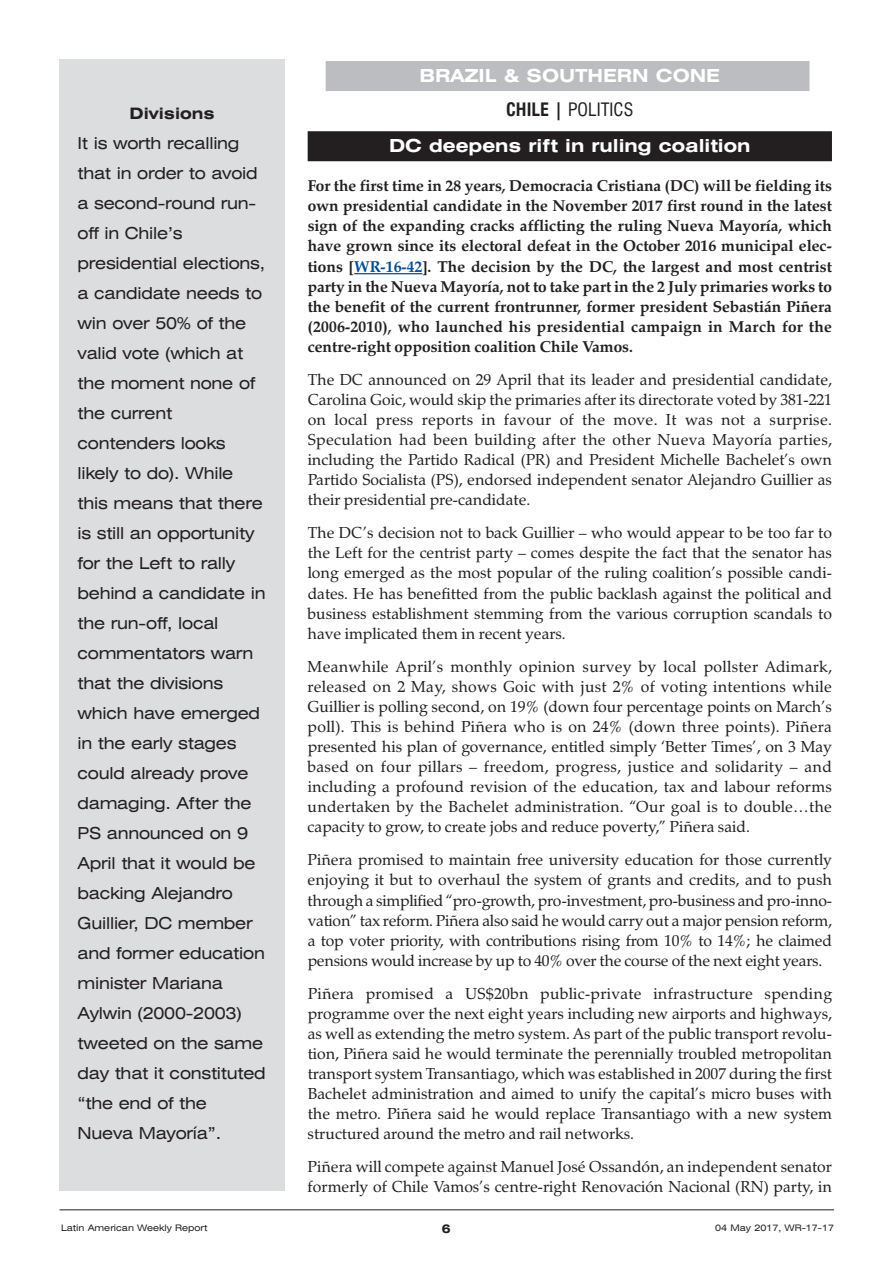
<style>
.page{position:relative;width:893px;height:1263px;background:#fff}
.page>*{position:absolute;margin:0;border:0;box-sizing:border-box;transform-origin:0 0}
.t1{font:700 expanded 18px/33.6px "Swiss 721 BT";color:#fff;text-align:center}
.t2{font:expanded 16.5px/30px "Swiss 721 BT";letter-spacing:-.015em;color:#231f20}
.t3{font:15.75px/20.1px "Zapf Calligraphic 801 BT";color:#231f20;text-align:justify}
.t4{font:700 15.75px/20.1px "Zapf Calligraphic 801 BT";color:#231f20;text-align:justify}
.t5{font:700 expanded 15.75px "Swiss 721 BT";color:#231f20}
.t6{font:700 expanded 12px "Swiss 721 BT";color:#231f20}
.t7{font:expanded 9px "Swiss 721 BT";color:#231f20}
.s1{font-stretch:condensed;color:#231f20}
.s2{font-weight:400;font-stretch:condensed;color:#231f20}
.s3{color:#014d95}
</style>
<div class="page">
<div style="left:326px;top:61px;width:483px;height:30px;background:#bcbdc0"></div>
<div style="left:308px;top:131px;width:524px;height:30px;background:#231f20"></div>
<hr style="left:354px;top:273px;width:68px;height:1px;background:#014d95">
<div style="left:60px;top:60px;width:225px;height:1131px;background:#dcdddf"></div>
<hr style="left:60px;top:1209px;width:774px;height:1px;background:#231f20">
<p class="t5" style="left:130px;top:104px;width:87px">Divisions</p>
<p class="t2" style="left:78px;top:128px;width:190px">It is worth recalling that in order to avoid a second-round run&shy;off in Chile’s presidential elections, a candidate needs to win over 50% of the valid vote (which at the moment none of the current contenders looks likely to do). While this means that there is still an opportunity for the Left to rally behind a candidate in the run-off, local commentators warn that the divisions which have emerged in the early stages could already prove damaging. After the<br>PS announced on 9<br>April that it would be backing Alejandro<br>Guillier, DC member and former education minister Mariana<br>Aylwin (2000-2003) tweeted on the same day that it constituted “the end of the<br>Nueva Mayoría”.</p>
<p class="t7" style="left:61px;top:1223px;width:148px">Latin American Weekly Report</p>
<p class="t1" style="left:420px;top:59px;width:302px">BRAZIL &amp; SOUTHERN CONE<br><span class="s1">CHILE |</span> <span class="s2">POLITICS</span></p>
<p class="t1" style="left:389px;top:129px;width:363px">DC deepens rift in ruling coalition</p>
<p class="t4" style="left:308px;top:176px;width:526px">For the first time in 28 years, Democracia Cristiana (DC) will be fielding its own presidential candidate in the November 2017 first round in the latest sign of the expanding cracks afflicting the ruling Nueva Mayoría, which have grown since its electoral defeat in the October 2016 municipal elec&shy;tions [<span class="s3">WR-16-42</span>]. The decision by the DC, the largest and most centrist party in the Nueva Mayoría, not to take part in the 2 July primaries works to the benefit of the current frontrunner, former president Sebastián Piñera (2006-2010), who launched his presidential campaign in March for the centre-right opposition coalition Chile Vamos.</p>
<p class="t3" style="left:308px;top:369px;width:526px">The DC announced on 29 April that its leader and presidential candidate, Carolina Goic, would skip the primaries after its directorate voted by 381-221 on local press reports in favour of the move. It was not a surprise.<br>Speculation had been building after the other Nueva Mayoría parties, including the Partido Radical (PR) and President Michelle Bachelet’s own Partido Socialista (PS), endorsed independent senator Alejandro Guillier as their presidential pre-candidate.</p>
<p class="t3" style="left:308px;top:523px;width:526px">The DC’s decision not to back Guillier – who would appear to be too far to the Left for the centrist party – comes despite the fact that the senator has long emerged as the most popular of the ruling coalition’s possible candi&shy;dates. He has benefitted from the public backlash against the political and business establishment stemming from the various corruption scandals to have implicated them in recent years.</p>
<p class="t3" style="left:308px;top:656px;width:526px">Meanwhile April’s monthly opinion survey by local pollster Adimark, released on 2 May, shows Goic with just 2% of voting intentions while Guillier is polling second, on 19% (down four percentage points on March’s poll). This is behind Piñera who is on 24% (down three points). Piñera presented his plan of governance, entitled simply ‘Better Times’, on 3 May based on four pillars – freedom, progress, justice and solidarity – and including a profound revision of the education, tax and labour reforms undertaken by the Bachelet administration. “Our goal is to double…the capacity to grow, to create jobs and reduce poverty,” Piñera said.</p>
<p class="t3" style="left:308px;top:850px;width:526px">Piñera promised to maintain free university education for those currently enjoying it but to overhaul the system of grants and credits, and to push through a simplified “pro-growth, pro-investment, pro-business and pro-inno&shy;vation” tax reform. Piñera also said he would carry out a major pension reform, a top voter priority, with contributions rising from 10% to 14%; he claimed pensions would increase by up to 40% over the course of the next eight years.</p>
<p class="t3" style="left:308px;top:983px;width:526px">Piñera promised a US$20bn public-private infrastructure spending programme over the next eight years including new airports and highways, as well as extending the metro system. As part of the public transport revolu&shy;tion, Piñera said he would terminate the perennially troubled metropolitan transport system Transantiago, which was established in 2007 during the first Bachelet administration and aimed to unify the capital’s micro buses with the metro. Piñera said he would replace Transantiago with a new system structured around the metro and rail networks.</p>
<p class="t3" style="left:308px;top:1157px;width:526px">Piñera will compete against Manuel José Ossandón, an independent senator formerly of Chile Vamos’s centre-right Renovación Nacional (RN) party, in</p>
<p class="t6" style="left:442px;top:1221px;width:10px">6</p>
<p class="t7" style="left:715px;top:1223px;width:120px">04 May 2017, WR-17-17</p>
</div>
